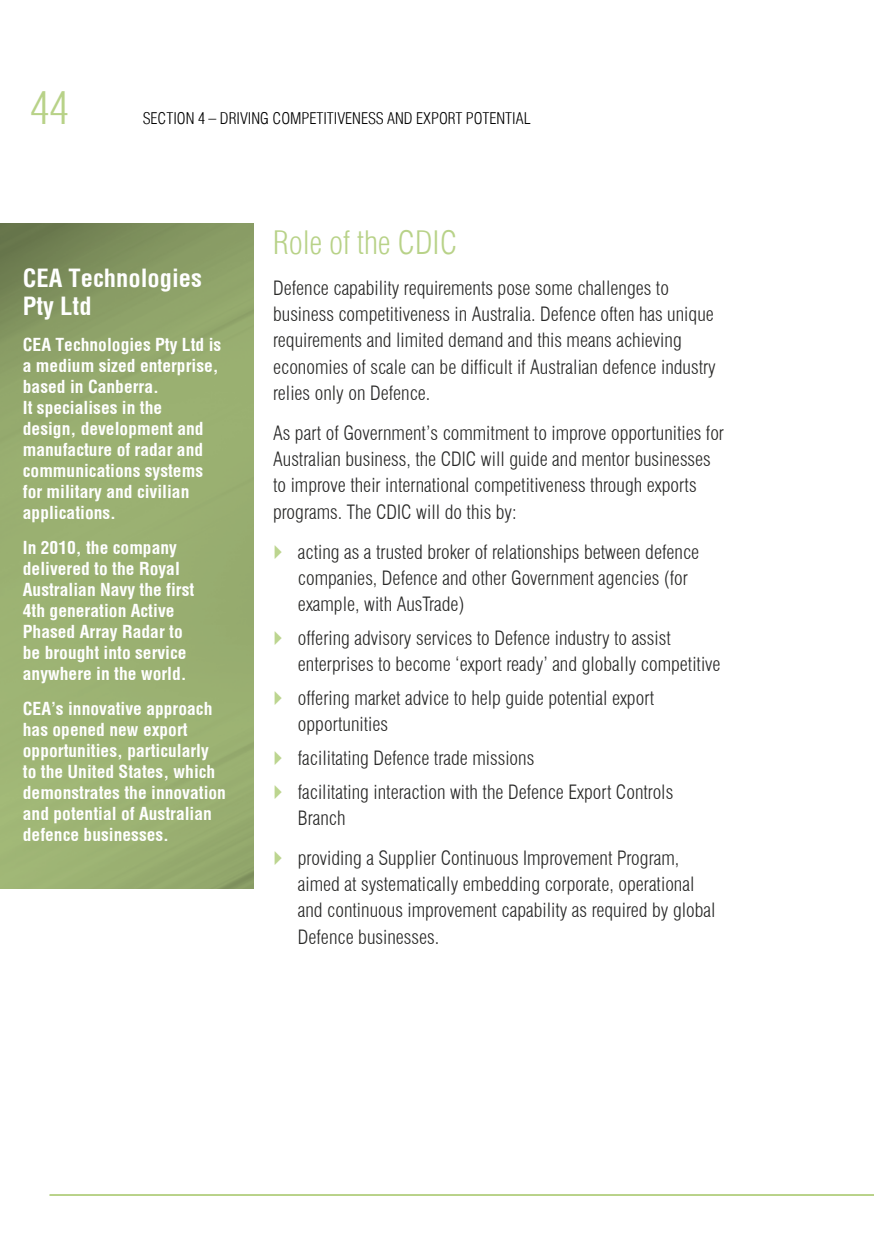
<style>
.page{position:relative;width:874px;height:1241px;background:#fff}
.page>*{position:absolute;margin:0;border:0;box-sizing:border-box;transform-origin:0 0}
.t1{font:43.75px "Switzerland Cond Light";color:#b8d288}
.t2{font:31.5px "Switzerland Cond Light";color:#b8d288}
.t3{font:700 condensed 24.5px/28px "Switzerland";color:#fff}
.t4{font:300 condensed 19.25px/26.2px "Swiss 721 BT";color:#282827}
.t5{font:700 condensed 17.5px/21px "Switzerland";color:#fff}
.t6{font:15.75px "Switzerland Cond Light";color:#000}
</style>
<div class="page">
<hr style="left:50px;top:1193px;width:823px;height:2px;background:#b8d288">
<img style="left:0;top:223px;width:253px;height:665px">
<h1 class="t1" style="left:30px;top:82px;width:40px">44</h1>
<p class="t6" style="left:143px;top:109px;width:389px">SECTION 4 – DRIVING COMPETITIVENESS AND EXPORT POTENTIAL</p>
<p class="t3" style="left:23px;top:264px;width:180px">CEA Technologies<br>Pty Ltd</p>
<p class="t5" style="left:23px;top:334px;width:200px">CEA Technologies Pty Ltd is a medium sized enterprise, based in Canberra.<br>It specialises in the<br>design, development and manufacture of radar and communications systems for military and civilian applications.</p>
<p class="t5" style="left:23px;top:536px;width:173px">In 2010, the company delivered to the Royal<br>Australian Navy the first<br>4th generation Active<br>Phased Array Radar to be brought into service anywhere in the world.</p>
<p class="t5" style="left:23px;top:697px;width:204px">CEA’s innovative approach has opened new export opportunities, particularly to the United States, which demonstrates the innovation and potential of Australian defence businesses.</p>
<h2 class="t2" style="left:273px;top:223px;width:185px">Role of the CDIC</h2>
<p class="t4" style="left:273px;top:275px;width:444px">Defence capability requirements pose some challenges to business competitiveness in Australia. Defence often has unique requirements and limited demand and this means achieving economies of scale can be difficult if Australian defence industry relies only on Defence.</p>
<p class="t4" style="left:273px;top:419px;width:452px">As part of Government’s commitment to improve opportunities for Australian business, the CDIC will guide and mentor businesses to improve their international competitiveness through exports programs. The CDIC will do this by:</p>
<p class="t4" style="left:298px;top:538px;width:402px">acting as a trusted broker of relationships between defence companies, Defence and other Government agencies (for example, with AusTrade)</p>
<p class="t4" style="left:298px;top:624px;width:424px">offering advisory services to Defence industry to assist enterprises to become ‘export ready’ and globally competitive</p>
<p class="t4" style="left:298px;top:684px;width:358px">offering market advice to help guide potential export opportunities</p>
<p class="t4" style="left:298px;top:740px;width:377px;line-height:33.6px">facilitating Defence trade missions<br>facilitating interaction with the Defence Export Controls</p>
<p class="t4" style="left:298px;top:797px;width:383px;line-height:39.9px">Branch<br>providing a Supplier Continuous Improvement Program,</p>
<p class="t4" style="left:298px;top:870px;width:419px">aimed at systematically embedding corporate, operational and continuous improvement capability as required by global<br>Defence businesses.</p>
</div>
